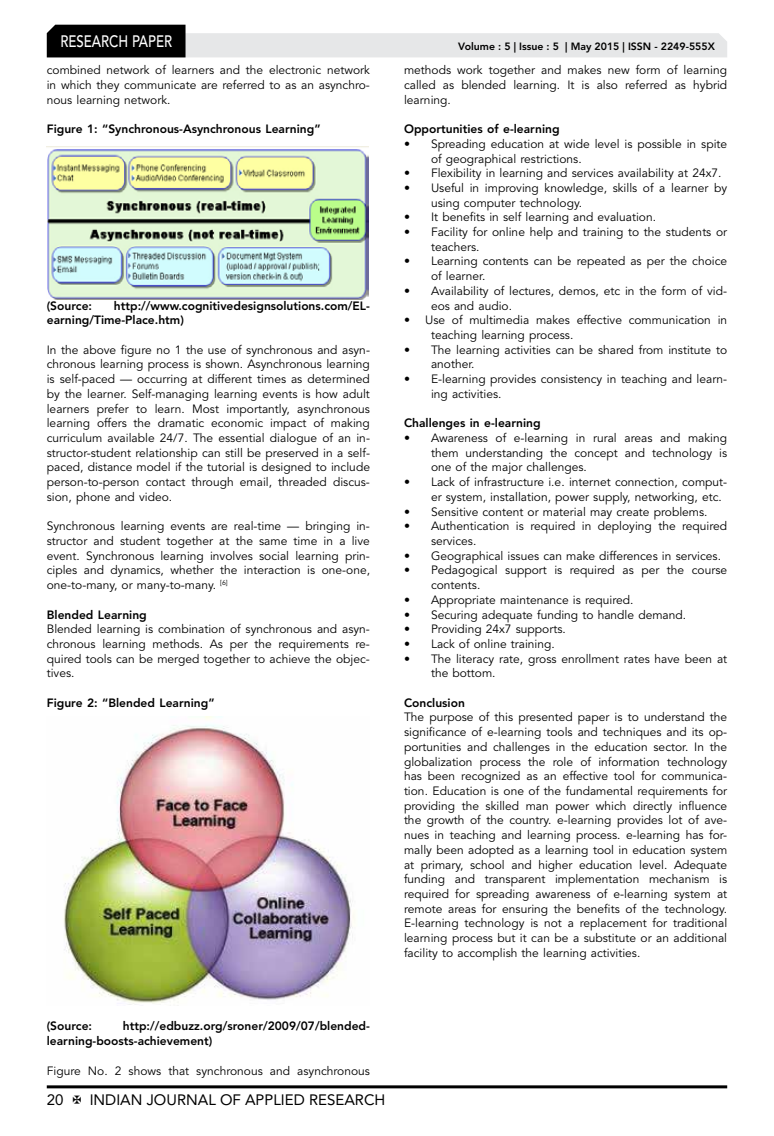
<style>
.page{position:relative;width:774px;height:1136px;background:#fff}
.page>*{position:absolute;margin:0;border:0;box-sizing:border-box;transform-origin:0 0}
.t1{font:500 16.5px "Avenir LT Std";color:#fff;scale:.8 1}
.t2{font:15px "Avenir LT Std";color:#000}
.t3{font:12px/14.7px "Avenir LT Std";color:#000}
.t4{font:800 12px/14.7px "Avenir LT Std";color:#000}
.t5{font:800 10.5px "Avenir LT Std";color:#000}
</style>
<div class="page">
<hr style="left:47px;top:1085px;width:680px;height:3px;background:#000">
<svg style="left:47px;top:25px;width:680px;height:32px"></svg>
<img style="left:47px;top:146px;width:321px;height:153px">
<img style="left:63px;top:716px;width:292px;height:289px">
<h1 class="t1" style="left:60px;top:32px;width:139px">RESEARCH PAPER</h1>
<p class="t3" style="left:47px;top:63px;width:325px;text-align:justify">combined network of learners and the electronic network in which they communicate are referred to as an asynchro&shy;nous learning network.</p>
<p class="t4" style="left:47px;top:122px;width:275px">Figure 1: “Synchronous-Asynchronous Learning”</p>
<p class="t4" style="left:47px;top:298px;width:325px;text-indent:67px">http://www.cognitivedesignsolutions.com/EL&shy;earning/Time-Place.htm)</p>
<p class="t3" style="left:47px;top:342px;width:325px;text-align:justify">In the above figure no 1 the use of synchronous and asyn&shy;chronous learning process is shown. Asynchronous learning is self-paced — occurring at different times as determined by the learner. Self-managing learning events is how adult learners prefer to learn. Most importantly, asynchronous learning offers the dramatic economic impact of making curriculum available 24/7. The essential dialogue of an in&shy;structor-student relationship can still be preserved in a self&shy;paced, distance model if the tutorial is designed to include person-to-person contact through email, threaded discus&shy;sion, phone and video.</p>
<p class="t3" style="left:47px;top:519px;width:325px;text-align:justify">Synchronous learning events are real-time — bringing in&shy;structor and student together at the same time in a live event. Synchronous learning involves social learning prin&shy;ciples and dynamics, whether the interaction is one-one, one-to-many, or many-to-many. <sup>[6]</sup></p>
<p class="t4" style="left:47px;top:607px;width:102px">Blended Learning</p>
<p class="t3" style="left:47px;top:622px;width:325px;text-align:justify">Blended learning is combination of synchronous and asyn&shy;chronous learning methods. As per the requirements re&shy;quired tools can be merged together to achieve the objec&shy;tives.</p>
<p class="t4" style="left:47px;top:695px;width:169px">Figure 2: “Blended Learning”</p>
<p class="t4" style="left:47px;top:298px;width:47px">(Source:</p>
<p class="t5" style="left:458px;top:41px;width:258px">Volume : 5 | Issue : 5 | May 2015 | ISSN - 2249-555X</p>
<p class="t3" style="left:404px;top:63px;width:325px;text-align:justify">methods work together and makes new form of learning called as blended learning. It is also referred as hybrid learning.</p>
<p class="t4" style="left:404px;top:122px;width:157px">Opportunities of e-learning</p>
<p class="t3" style="left:431px;top:137px;width:298px;text-indent:-27px">• Spreading education at wide level is possible in spite of geographical restrictions.</p>
<p class="t3" style="left:404px;top:166px;width:319px">• Flexibility in learning and services availability at 24x7.</p>
<p class="t3" style="left:431px;top:181px;width:298px;text-indent:-27px">• Useful in improving knowledge, skills of a learner by using computer technology.</p>
<p class="t3" style="left:404px;top:210px;width:254px">• It benefits in self learning and evaluation.</p>
<p class="t3" style="left:431px;top:225px;width:298px;text-indent:-27px">• Facility for online help and training to the students or teachers.</p>
<p class="t3" style="left:431px;top:254px;width:298px;text-indent:-27px">• Learning contents can be repeated as per the choice of learner.</p>
<p class="t3" style="left:431px;top:284px;width:298px;text-indent:-27px">• Availability of lectures, demos, etc in the form of vid&shy;eos and audio.</p>
<p class="t3" style="left:431px;top:313px;width:298px;text-indent:-27px">• Use of multimedia makes effective communication in teaching learning process.</p>
<p class="t3" style="left:431px;top:342px;width:298px;text-indent:-27px">• The learning activities can be shared from institute to another.</p>
<p class="t3" style="left:431px;top:372px;width:298px;text-indent:-27px">• E-learning provides consistency in teaching and learn&shy;ing activities.</p>
<p class="t4" style="left:404px;top:416px;width:138px">Challenges in e-learning</p>
<p class="t3" style="left:431px;top:431px;width:298px;text-align:justify;text-indent:-27px">• Awareness of e-learning in rural areas and making them understanding the concept and technology is one of the major challenges.</p>
<p class="t3" style="left:431px;top:475px;width:298px;text-indent:-27px">• Lack of infrastructure i.e. internet connection, comput&shy;er system, installation, power supply, networking, etc.</p>
<p class="t3" style="left:404px;top:504px;width:305px">• Sensitive content or material may create problems.</p>
<p class="t3" style="left:431px;top:519px;width:298px;text-indent:-27px">• Authentication is required in deploying the required services.</p>
<p class="t3" style="left:404px;top:548px;width:318px">• Geographical issues can make differences in services.</p>
<p class="t3" style="left:431px;top:563px;width:298px;text-indent:-27px">• Pedagogical support is required as per the course contents.</p>
<p class="t3" style="left:404px;top:592px;width:231px">• Appropriate maintenance is required.</p>
<p class="t3" style="left:404px;top:607px;width:284px">• Securing adequate funding to handle demand.</p>
<p class="t3" style="left:404px;top:622px;width:163px">• Providing 24x7 supports.</p>
<p class="t3" style="left:404px;top:636px;width:152px">• Lack of online training.</p>
<p class="t3" style="left:431px;top:651px;width:298px;text-indent:-27px">• The literacy rate, gross enrollment rates have been at the bottom.</p>
<p class="t4" style="left:404px;top:695px;width:62px">Conclusion</p>
<p class="t3" style="left:404px;top:710px;width:325px;text-align:justify">The purpose of this presented paper is to understand the significance of e-learning tools and techniques and its op&shy;portunities and challenges in the education sector. In the globalization process the role of information technology has been recognized as an effective tool for communica&shy;tion. Education is one of the fundamental requirements for providing the skilled man power which directly influence the growth of the country. e-learning provides lot of ave&shy;nues in teaching and learning process. e-learning has for&shy;mally been adopted as a learning tool in education system at primary, school and higher education level. Adequate funding and transparent implementation mechanism is required for spreading awareness of e-learning system at remote areas for ensuring the benefits of the technology.<br>E-learning technology is not a replacement for traditional learning process but it can be a substitute or an additional facility to accomplish the learning activities.</p>
<p class="t4" style="left:47px;top:1018px;width:325px;text-indent:76px">http://edbuzz.org/sroner/2009/07/blended&shy;learning-boosts-achievement)</p>
<p class="t3" style="left:47px;top:1063px;width:325px">Figure No. 2 shows that synchronous and asynchronous</p>
<p class="t4" style="left:47px;top:1018px;width:47px">(Source:</p>
<p class="t2" style="left:47px;top:1090px;width:18px">20</p>
<p class="t2" style="left:90px;top:1090px;width:297px">INDIAN JOURNAL OF APPLIED RESEARCH</p>
</div>
